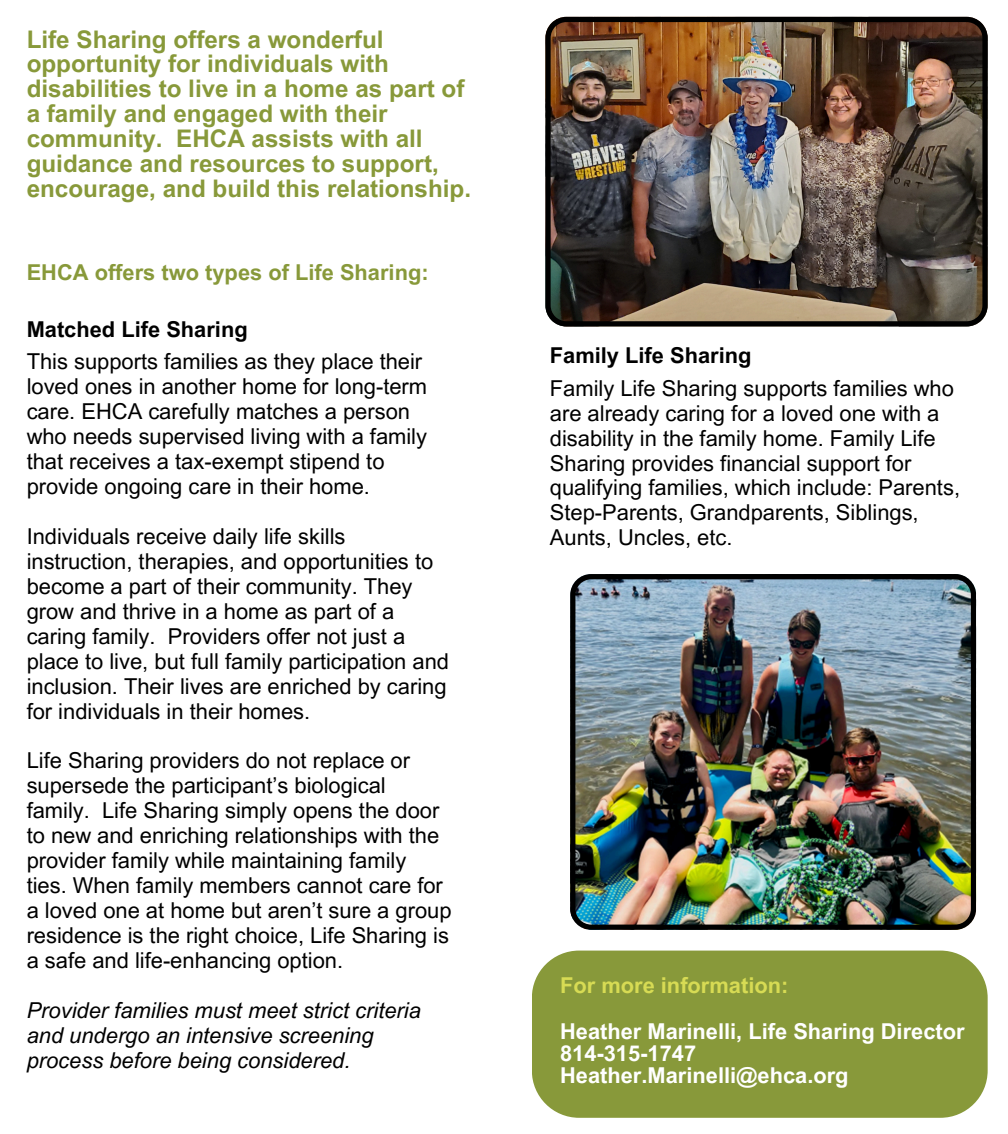
<style>
.page{position:relative;width:1008px;height:1134px;background:#fff}
.page>*{position:absolute;margin:0;border:0;box-sizing:border-box;transform-origin:0 0}
.t1{font:700 24.32px/24.8px "Arial MT Pro";color:#88993a}
.t2{font:21.88px/24.8px "Arial MT Pro";color:#000}
.t3{font:italic 21.88px/24.8px "Arial MT Pro";color:#000}
.t4{font:700 21.88px/22.4px "Arial MT Pro";color:#fff}
.t5{font:700 21.88px "Arial MT Pro";color:#000}
.t6{font:700 21.88px "Arial MT Pro";color:#88993a}
.t7{font:700 21.88px "Arial MT Pro";color:#d7db54}
</style>
<div class="page">
<img style="left:570px;top:574px;width:406px;height:356px">
<img style="left:545px;top:17px;width:443px;height:309px">
<div style="left:532px;top:951px;width:456px;height:167px;background:#88993a;border-radius:47px"></div>
<h1 class="t1" style="left:27px;top:30px;width:446px">Life Sharing offers a wonderful opportunity for individuals with disabilities to live in a home as part of a family and engaged with their community. EHCA assists with all guidance and resources to support, encourage, and build this relationship.</h1>
<h1 class="t6" style="left:27px;top:264px;width:404px">EHCA offers two types of Life Sharing:</h1>
<p class="t5" style="left:27px;top:321px;width:223px">Matched Life Sharing</p>
<p class="t2" style="left:27px;top:352px;width:402px">This supports families as they place their loved ones in another home for long-term care. EHCA carefully matches a person who needs supervised living with a family that receives a tax-exempt stipend to provide ongoing care in their home.</p>
<p class="t2" style="left:27px;top:527px;width:424px">Individuals receive daily life skills instruction, therapies, and opportunities to become a part of their community. They grow and thrive in a home as part of a caring family. Providers offer not just a place to live, but full family participation and inclusion. Their lives are enriched by caring for individuals in their homes.</p>
<p class="t2" style="left:27px;top:751px;width:426px">Life Sharing providers do not replace or supersede the participant’s biological family. Life Sharing simply opens the door to new and enriching relationships with the provider family while maintaining family ties. When family members cannot care for a loved one at home but aren’t sure a group residence is the right choice, Life Sharing is a safe and life-enhancing option.</p>
<p class="t3" style="left:27px;top:1000px;width:396px">Provider families must meet strict criteria and undergo an intensive screening process before being considered.</p>
<p class="t5" style="left:550px;top:347px;width:203px">Family Life Sharing</p>
<h1 class="t2" style="left:550px;top:378px;width:412px">Family Life Sharing supports families who are already caring for a loved one with a disability in the family home. Family Life Sharing provides financial support for qualifying families, which include: Parents, Step-Parents, Grandparents, Siblings, Aunts, Uncles, etc.</h1>
<h1 class="t7" style="left:560px;top:977px;width:230px">For more information:</h1>
<p class="t4" style="left:560px;top:1023px;width:406px">Heather Marinelli, Life Sharing Director<br>814-315-1747<br>Heather.Marinelli@ehca.org</p>
</div>
